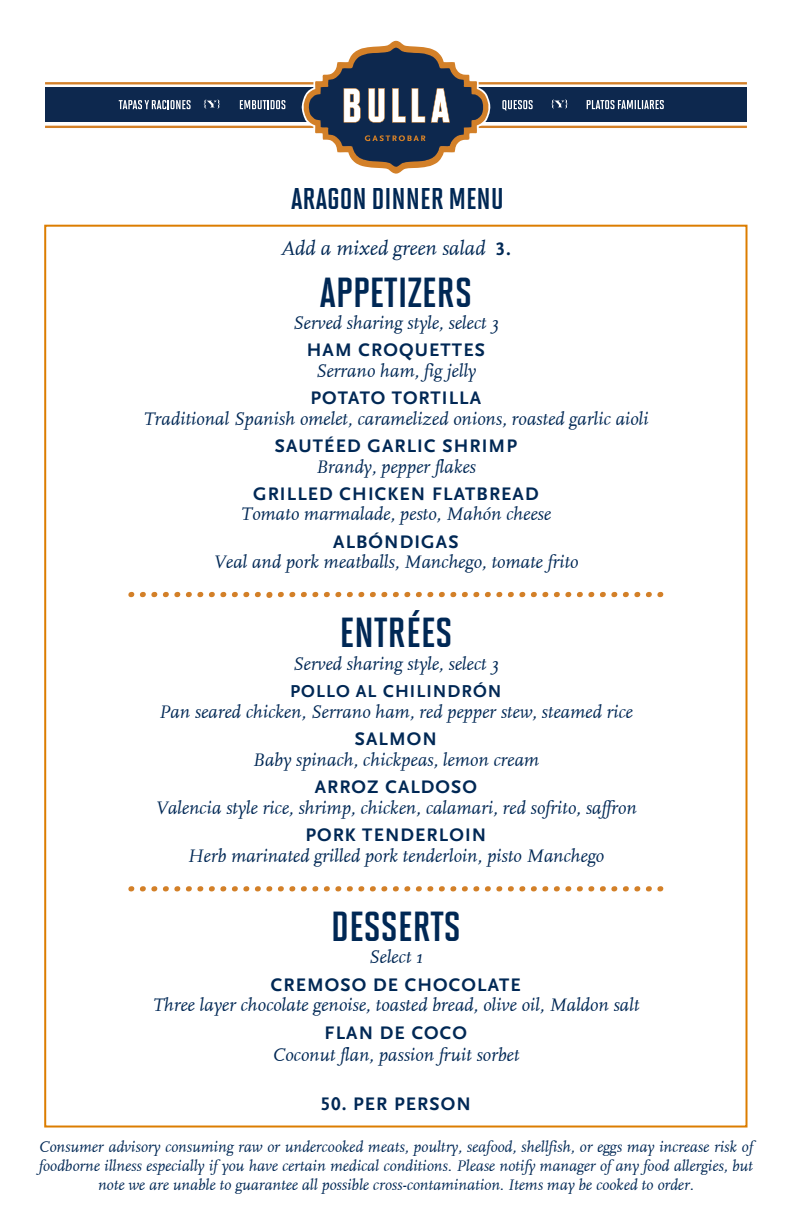
<style>
.page{position:relative;width:792px;height:1224px;background:#fff}
.page>*{position:absolute;margin:0;border:0;box-sizing:border-box;transform-origin:0 0}
.Menu_description{font:42px "Solano Gothic MVB Bd Cap";color:#002855}
.t1{font:30px "Solano Gothic MVB Bd Cap";color:#002855}
.Menu_Item_2{font:italic 21px "FF Scala";color:#002855}
.Menu_Item{font:italic 19px/20.4px "FF Scala";color:#002855;text-align:center}
.Menu_description-2{font:italic 19px/20.4px "FF Scala";color:#002855;text-align:center}
.Menu_Item-2{font:700 19px/20.4px "Scala Sans OT";letter-spacing:.06em;color:#002855;text-align:center}
.Menu_Item-3{font:700 18px "Scala Sans OT";letter-spacing:.06em;color:#002855}
.dish_name{font:italic 16px/19px "FF Scala";color:#002855;text-align:center}
.s1{font-family:"Scala Sans OT";font-weight:700;font-style:normal;font-size:19px}
.s2{font-family:"Scala Sans OT";font-weight:700;font-style:normal}
.s3{font-family:"FF Scala";font-weight:400;font-style:italic}
</style>
<div class="page">
<div style="left:45px;top:88px;width:702px;height:34px;background:#0d284e"></div>
<svg style="left:502px;top:100px;width:31px;height:10px"></svg>
<svg style="left:551px;top:100px;width:17px;height:8px"></svg>
<svg style="left:587px;top:100px;width:77px;height:9px"></svg>
<svg style="left:119px;top:100px;width:72px;height:9px"></svg>
<svg style="left:204px;top:100px;width:16px;height:8px"></svg>
<svg style="left:240px;top:100px;width:45px;height:9px"></svg>
<hr style="left:45px;top:82px;width:702px;height:2px;background:#d38028">
<hr style="left:45px;top:126px;width:702px;height:2px;background:#d38028">
<svg style="left:302px;top:40px;width:189px;height:134px"></svg>
<svg style="left:128px;top:592px;width:6px;height:5px"></svg>
<svg style="left:140px;top:592px;width:17px;height:5px"></svg>
<svg style="left:163px;top:592px;width:17px;height:5px"></svg>
<svg style="left:186px;top:592px;width:17px;height:5px"></svg>
<svg style="left:209px;top:592px;width:17px;height:5px"></svg>
<svg style="left:232px;top:592px;width:17px;height:5px"></svg>
<svg style="left:255px;top:592px;width:17px;height:6px"></svg>
<svg style="left:278px;top:592px;width:17px;height:5px"></svg>
<svg style="left:301px;top:592px;width:17px;height:5px"></svg>
<svg style="left:324px;top:592px;width:17px;height:5px"></svg>
<svg style="left:347px;top:592px;width:17px;height:5px"></svg>
<svg style="left:370px;top:592px;width:17px;height:5px"></svg>
<svg style="left:393px;top:592px;width:17px;height:5px"></svg>
<svg style="left:416px;top:592px;width:17px;height:5px"></svg>
<svg style="left:439px;top:592px;width:17px;height:5px"></svg>
<svg style="left:462px;top:592px;width:17px;height:5px"></svg>
<svg style="left:485px;top:592px;width:17px;height:5px"></svg>
<svg style="left:508px;top:592px;width:17px;height:5px"></svg>
<svg style="left:531px;top:592px;width:17px;height:5px"></svg>
<svg style="left:554px;top:592px;width:17px;height:5px"></svg>
<svg style="left:577px;top:592px;width:17px;height:5px"></svg>
<svg style="left:600px;top:592px;width:17px;height:5px"></svg>
<svg style="left:623px;top:592px;width:17px;height:5px"></svg>
<svg style="left:646px;top:592px;width:17px;height:5px"></svg>
<svg style="left:128px;top:886px;width:6px;height:5px"></svg>
<svg style="left:140px;top:886px;width:17px;height:5px"></svg>
<svg style="left:163px;top:886px;width:17px;height:5px"></svg>
<svg style="left:186px;top:886px;width:17px;height:5px"></svg>
<svg style="left:209px;top:886px;width:17px;height:5px"></svg>
<svg style="left:232px;top:886px;width:17px;height:5px"></svg>
<svg style="left:255px;top:886px;width:17px;height:5px"></svg>
<svg style="left:278px;top:886px;width:17px;height:5px"></svg>
<svg style="left:301px;top:886px;width:17px;height:5px"></svg>
<svg style="left:324px;top:886px;width:17px;height:5px"></svg>
<svg style="left:347px;top:886px;width:17px;height:5px"></svg>
<svg style="left:370px;top:886px;width:17px;height:5px"></svg>
<svg style="left:393px;top:886px;width:17px;height:5px"></svg>
<svg style="left:416px;top:886px;width:17px;height:5px"></svg>
<svg style="left:439px;top:886px;width:17px;height:5px"></svg>
<svg style="left:462px;top:886px;width:17px;height:5px"></svg>
<svg style="left:485px;top:886px;width:17px;height:5px"></svg>
<svg style="left:508px;top:886px;width:17px;height:5px"></svg>
<svg style="left:531px;top:886px;width:17px;height:5px"></svg>
<svg style="left:554px;top:886px;width:17px;height:5px"></svg>
<svg style="left:577px;top:886px;width:17px;height:5px"></svg>
<svg style="left:600px;top:886px;width:17px;height:5px"></svg>
<svg style="left:623px;top:886px;width:17px;height:5px"></svg>
<svg style="left:646px;top:886px;width:17px;height:5px"></svg>
<p class="t1" style="left:291px;top:182px;width:214px">ARAGON DINNER MENU</p>
<p class="Menu_Item_2" style="left:281px;top:237px;width:232px">Add a mixed green salad <span class="s1">3.</span></p>
<p class="Menu_description" style="left:320px;top:269px;width:154px">APPETIZERS</p>
<p class="Menu_description-2" style="left:293px;top:313px;width:208px">Served sharing style, select 3</p>
<p class="Menu_description-2" style="left:307px;top:341px;width:180px"><span class="s2">HAM CROQUETTES<br></span>Serrano ham, fig jelly</p>
<p class="Menu_Item" style="left:143px;top:389px;width:507px"><span class="s2">POTATO TORTILLA<br></span>Traditional Spanish omelet, caramelized onions, roasted garlic aioli</p>
<p class="Menu_Item-2" style="left:275px;top:436px;width:244px">SAUTÉED GARLIC SHRIMP<br><span class="s3">Brandy, pepper flakes</span></p>
<p class="Menu_Item" style="left:241px;top:484px;width:312px"><span class="s2">GRILLED CHICKEN FLATBREAD<br></span>Tomato marmalade, pesto, Mahón cheese</p>
<p class="Menu_Item" style="left:213px;top:532px;width:367px"><span class="s2">ALBÓNDIGAS<br></span>Veal and pork meatballs, Manchego, tomate frito</p>
<p class="Menu_description" style="left:339px;top:610px;width:114px">ENTRÉES</p>
<p class="Menu_Item" style="left:293px;top:654px;width:208px">Served sharing style, select 3</p>
<p class="Menu_Item-3" style="left:290px;top:681px;width:213px">POLLO AL CHILINDRÓN</p>
<p class="Menu_Item" style="left:159px;top:702px;width:476px">Pan seared chicken, Serrano ham, red pepper stew, steamed rice</p>
<p class="Menu_Item" style="left:253px;top:729px;width:288px"><span class="s2">SALMON<br></span>Baby spinach, chickpeas, lemon cream</p>
<p class="Menu_description-2" style="left:155px;top:777px;width:483px"><span class="s2">ARROZ CALDOSO<br></span>Valencia style rice, shrimp, chicken, calamari, red sofrito, saffron</p>
<p class="Menu_Item" style="left:188px;top:825px;width:418px"><span class="s2">PORK TENDERLOIN<br></span>Herb marinated grilled pork tenderloin, pisto Manchego</p>
<p class="Menu_description" style="left:331px;top:903px;width:131px">DESSERTS</p>
<p class="Menu_Item" style="left:369px;top:948px;width:56px">Select 1</p>
<p class="Menu_Item" style="left:152px;top:975px;width:488px"><span class="s2">CREMOSO DE CHOCOLATE<br></span>Three layer chocolate genoise, toasted bread, olive oil, Maldon salt</p>
<p class="Menu_Item" style="left:272px;top:1022px;width:249px;line-height:22.4px"><span class="s2">FLAN DE COCO<br></span>Coconut flan, passion fruit sorbet</p>
<p class="Menu_Item-2" style="left:321px;top:1094px;width:152px">50. PER PERSON</p>
<p class="dish_name" style="left:39px;top:1137px;width:716px">Consumer advisory consuming raw or undercooked meats, poultry, seafood, shellfish, or eggs may increase risk of foodborne illness especially if you have certain medical conditions. Please notify manager of any food allergies, but note we are unable to guarantee all possible cross-contamination. Items may be cooked to order.</p>
</div>
